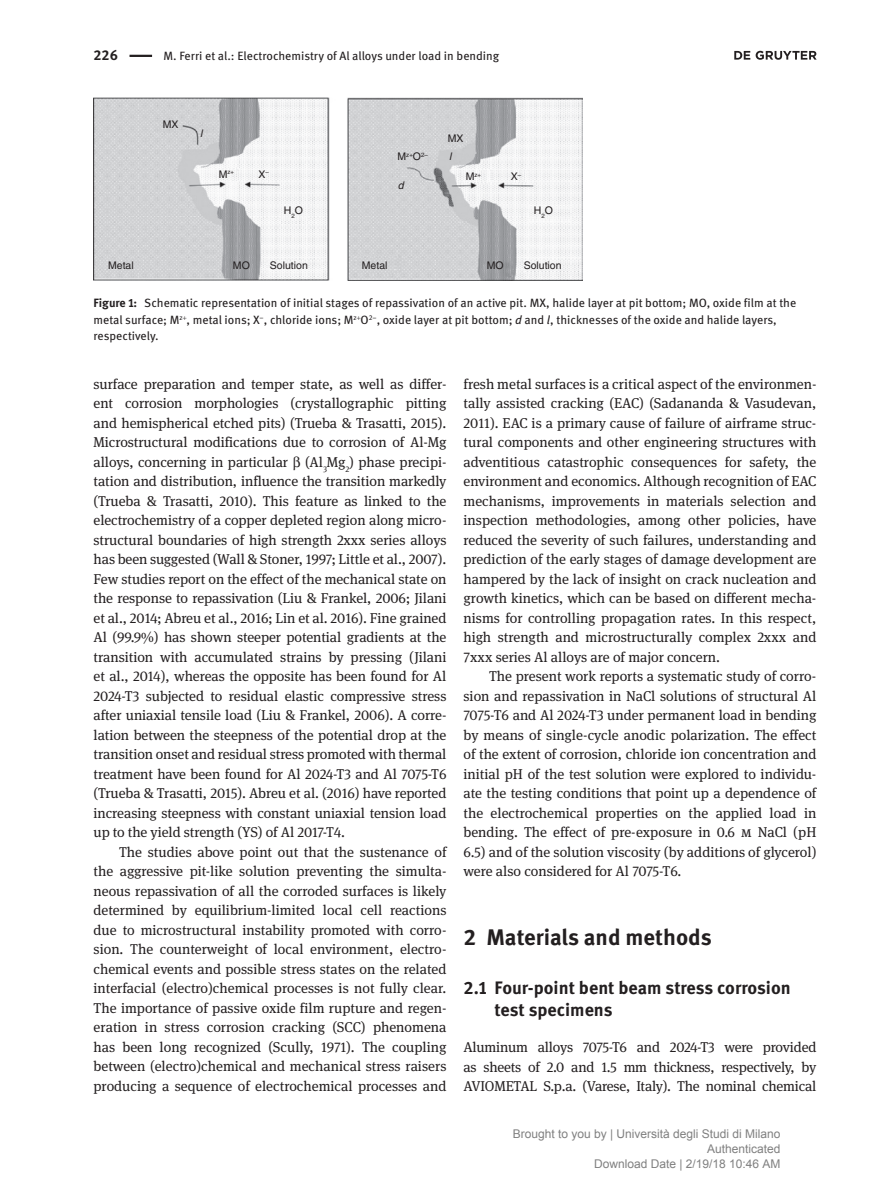
<style>
.page{position:relative;width:893px;height:1191px;background:#fff}
.page>*{position:absolute;margin:0;border:0;box-sizing:border-box;transform-origin:0 0}
.t1{font:700 22.5px "DG Meta Science";color:#231f20}
.t2{font:700 18px/22.5px "DG Meta Science";letter-spacing:-.005em;color:#231f20}
.t3{font:14.25px/19.5px "DG Meta Serif Science";letter-spacing:-.005em;color:#231f20;text-align:justify}
.t4{font:700 14.25px "DG Meta Science";color:#231f20}
.t5{font:12px/16.5px "DG Meta Science";color:#231f20}
.t6{font:12px/15px "Arial";color:#808080;text-align:right}
.t7{font:10.5px "Helvetica";color:#231f20}
.t8{font:italic 10.5px "Helvetica";color:#231f20}
.t9{font:6.15px "Helvetica";color:#231f20}
.s1{font-size:10.5px}
.s2{font-weight:700}
.s3{font-style:italic}
</style>
<div class="page">
<hr style="left:130px;top:55px;width:22px;height:2px;background:#231f20">
<img style="left:94px;top:98px;width:489px;height:183px">
<svg style="left:734px;top:51px;width:83px;height:9px"></svg>
<p class="t4" style="left:94px;top:44px;width:26px">226</p>
<p class="t5" style="left:164px;top:47px;width:337px">M. Ferri et al.: Electrochemistry of Al alloys under load in bending</p>
<p class="t7" style="left:163px;top:118px;width:17px">MX</p>
<p class="t8" style="left:200px;top:127px;width:4px">l</p>
<p class="t9" style="left:219px;top:169px;width:17px"><span class="s1">M</span>z+</p>
<p class="t9" style="left:398px;top:151px;width:32px"><span class="s1">M</span>z+<span class="s1">O</span>2–</p>
<p class="t7" style="left:448px;top:132px;width:17px">MX</p>
<p class="t8" style="left:449px;top:150px;width:4px">l</p>
<p class="t7" style="left:259px;top:168px;width:12px">X<sup>–</sup></p>
<p class="t9" style="left:466px;top:171px;width:17px"><span class="s1">M</span>z+</p>
<p class="t7" style="left:511px;top:170px;width:12px">X<sup>–</sup></p>
<p class="t8" style="left:398px;top:179px;width:7px">d</p>
<p class="t7" style="left:284px;top:205px;width:21px">H<sub>2</sub>O</p>
<p class="t7" style="left:534px;top:205px;width:21px">H<sub>2</sub>O</p>
<p class="t7" style="left:270px;top:259px;width:39px">Solution</p>
<p class="t7" style="left:108px;top:259px;width:27px">Metal</p>
<p class="t7" style="left:233px;top:259px;width:18px">MO</p>
<p class="t7" style="left:362px;top:259px;width:27px">Metal</p>
<p class="t7" style="left:487px;top:259px;width:18px">MO</p>
<p class="t7" style="left:524px;top:259px;width:39px">Solution</p>
<p class="t5" style="left:94px;top:294px;width:704px"><span class="s2">Figure 1:</span> Schematic representation of initial stages of repassivation of an active pit. MX, halide layer at pit bottom; MO, oxide film at the metal surface; M<sup>z</sup> , metal ions; X<sup>−</sup>, chloride ions; M<sup>z</sup> O<sup>2−</sup>, oxide layer at pit bottom; <span class="s3">d</span> and <span class="s3">l</span>, thicknesses of the oxide and halide layers, respectively.</p>
<p class="t3" style="left:94px;top:374px;width:354px">surface preparation and temper state, as well as differ&shy;ent corrosion morphologies (crystallographic pitting and hemispherical etched pits) (Trueba &amp; Trasatti, 2015).<br>Microstructural modifications due to corrosion of Al-Mg alloys, concerning in particular (Al<sub>3</sub>Mg<sub>2</sub>) phase precipi&shy;tation and distribution, influence the transition markedly (Trueba &amp; Trasatti, 2010). This feature as linked to the electrochemistry of a copper depleted region along micro&shy;structural boundaries of high strength 2xxx series alloys has been suggested (Wall &amp; Stoner, 1997; Little et al., 2007).<br>Few studies report on the effect of the mechanical state on the response to repassivation (Liu &amp; Frankel, 2006; Jilani et al., 2014; Abreu et al., 2016; Lin et al. 2016). Fine grained Al (99.9%) has shown steeper potential gradients at the transition with accumulated strains by pressing (Jilani et al., 2014), whereas the opposite has been found for Al 2024-T3 subjected to residual elastic compressive stress after uniaxial tensile load (Liu &amp; Frankel, 2006). A corre&shy;lation between the steepness of the potential drop at the transition onset and residual stress promoted with thermal treatment have been found for Al 2024-T3 and Al 7075-T6 (Trueba &amp; Trasatti, 2015). Abreu et al. (2016) have reported increasing steepness with constant uniaxial tension load up to the yield strength (YS) of Al 2017-T4.</p>
<p class="t3" style="left:94px;top:842px;width:354px;text-indent:26px">The studies above point out that the sustenance of the aggressive pit-like solution preventing the simulta&shy;neous repassivation of all the corroded surfaces is likely determined by equilibrium-limited local cell reactions due to microstructural instability promoted with corro&shy;sion. The counterweight of local environment, electro&shy;chemical events and possible stress states on the related interfacial (electro)chemical processes is not fully clear.<br>The importance of passive oxide film rupture and regen&shy;eration in stress corrosion cracking (SCC) phenomena has been long recognized (Scully, 1971). The coupling between (electro)chemical and mechanical stress raisers producing a sequence of electrochemical processes and</p>
<p class="t3" style="left:463px;top:373px;width:354px">fresh metal surfaces is a critical aspect of the environmen&shy;tally assisted cracking (EAC) (Sadananda &amp; Vasudevan, 2011). EAC is a primary cause of failure of airframe struc&shy;tural components and other engineering structures with adventitious catastrophic consequences for safety, the environment and economics. Although recognition of EAC mechanisms, improvements in materials selection and inspection methodologies, among other policies, have reduced the severity of such failures, understanding and prediction of the early stages of damage development are hampered by the lack of insight on crack nucleation and growth kinetics, which can be based on different mecha&shy;nisms for controlling propagation rates. In this respect, high strength and microstructurally complex 2xxx and 7xxx series Al alloys are of major concern.</p>
<p class="t3" style="left:463px;top:666px;width:354px;text-indent:26px">The present work reports a systematic study of corro&shy;sion and repassivation in NaCl solutions of structural Al 7075-T6 and Al 2024-T3 under permanent load in bending by means of single-cycle anodic polarization. The effect of the extent of corrosion, chloride ion concentration and initial pH of the test solution were explored to individu&shy;ate the testing conditions that point up a dependence of the electrochemical properties on the applied load in bending. The effect of pre-exposure in 0.6 m NaCl (pH 6.5) and of the solution viscosity (by additions of glycerol) were also considered for Al 7075-T6.</p>
<h1 class="t1" style="left:463px;top:918px;width:250px">2 Materials and methods</h1>
<p class="t2" style="left:494px;top:975px;width:298px;text-indent:-31px">2.1 Four-point bent beam stress corrosion test specimens</p>
<p class="t3" style="left:463px;top:1037px;width:354px">Aluminum alloys 7075-T6 and 2024-T3 were provided as sheets of 2.0 and 1.5 mm thickness, respectively, by AVIOMETAL S.p.a. (Varese, Italy). The nominal chemical</p>
<p class="t6" style="left:513px;top:1127px;width:269px">Brought to you by | Università degli Studi di Milano<br>Authenticated<br>Download Date | 2/19/18 10:46 AM</p>
</div>
